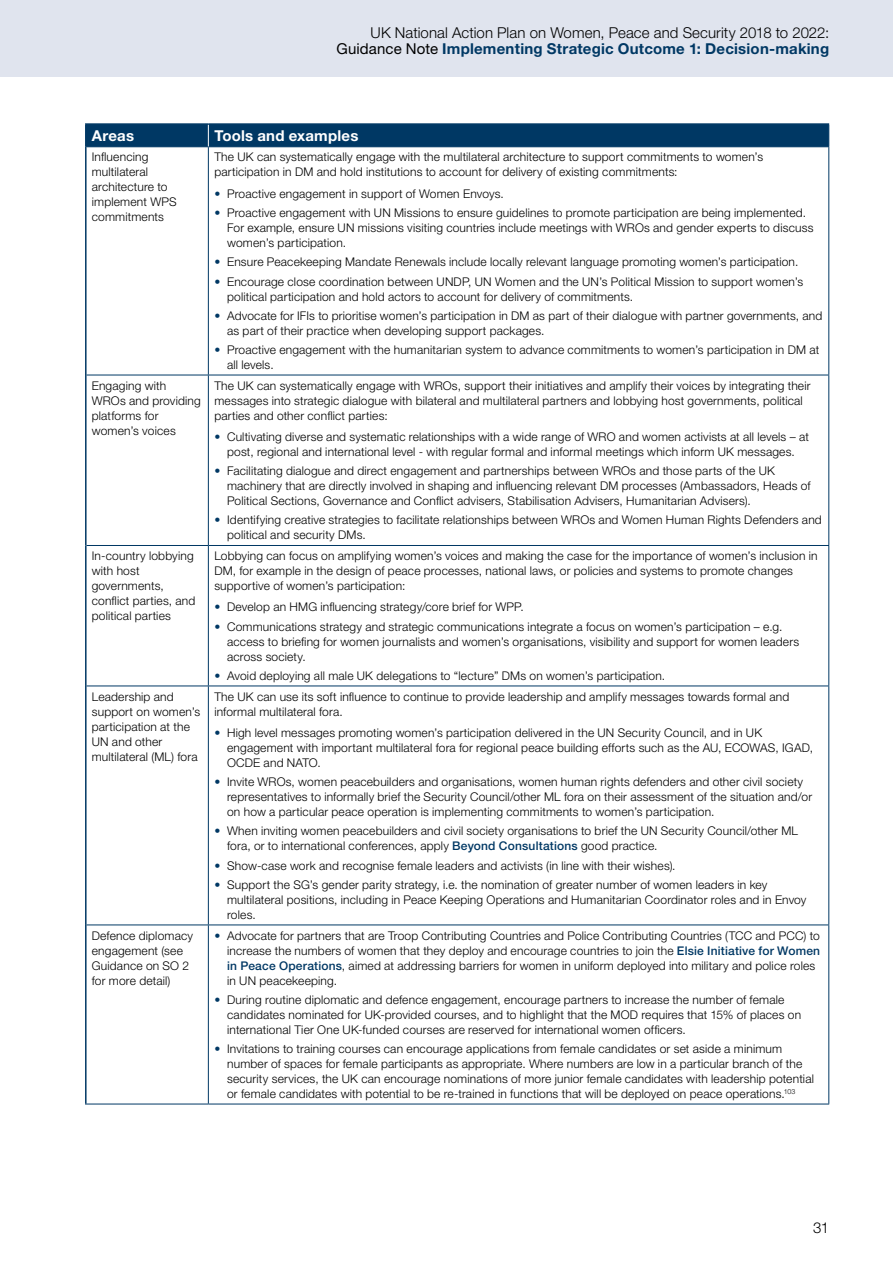
<style>
.page{position:relative;width:893px;height:1263px;background:#fff}
.page>*{position:absolute;margin:0;border:0;box-sizing:border-box;transform-origin:0 0}
.t1{font:300 15px/16.5px "Helvetica Neue LT Std";letter-spacing:.005em;color:#000;text-align:right}
.Table_small_headings{font:700 15px "Helvetica Neue LT Std";letter-spacing:.015em;color:#fff}
.Table_copy_smaller{font:300 12px/15px "Helvetica Neue LT Std";letter-spacing:.015em;color:#000}
.s1{font-weight:400}
.s2{font-weight:700;color:#003864}
.s3{color:#003864}
.s4{font-weight:500;color:#003864}
</style>
<div class="page">
<div style="left:0;top:0;width:893px;height:77px;background:#e0e4ee"></div>
<hr style="left:208px;top:147px;width:1px;height:228px;background:#003864">
<hr style="left:828px;top:147px;width:1px;height:228px;background:#003864">
<hr style="left:87px;top:375px;width:121px;height:1px;background:#003864">
<hr style="left:208px;top:375px;width:621px;height:1px;background:#003864">
<hr style="left:208px;top:375px;width:1px;height:170px;background:#003864">
<hr style="left:828px;top:375px;width:1px;height:170px;background:#003864">
<hr style="left:87px;top:545px;width:121px;height:1px;background:#003864">
<hr style="left:208px;top:545px;width:621px;height:1px;background:#003864">
<hr style="left:208px;top:546px;width:1px;height:139px;background:#003864">
<hr style="left:828px;top:546px;width:1px;height:139px;background:#003864">
<hr style="left:87px;top:685px;width:121px;height:1px;background:#003864">
<hr style="left:208px;top:685px;width:621px;height:1px;background:#003864">
<hr style="left:208px;top:686px;width:1px;height:238px;background:#003864">
<hr style="left:828px;top:686px;width:1px;height:238px;background:#003864">
<hr style="left:87px;top:924px;width:121px;height:1px;background:#003864">
<hr style="left:208px;top:924px;width:621px;height:1px;background:#003864">
<hr style="left:208px;top:925px;width:1px;height:179px;background:#003864">
<hr style="left:828px;top:925px;width:1px;height:179px;background:#003864">
<hr style="left:85px;top:1104px;width:123px;height:1px;background:#003864">
<hr style="left:208px;top:1104px;width:621px;height:1px;background:#003864">
<hr style="left:85px;top:123px;width:123px;height:2px;background:#003864">
<hr style="left:85px;top:125px;width:2px;height:22px;background:#003864">
<hr style="left:208px;top:123px;width:621px;height:2px;background:#003864">
<hr style="left:85px;top:147px;width:2px;height:228px;background:#003864">
<hr style="left:85px;top:375px;width:2px;height:170px;background:#003864">
<hr style="left:85px;top:545px;width:2px;height:141px;background:#003864">
<hr style="left:85px;top:686px;width:2px;height:239px;background:#003864">
<hr style="left:85px;top:925px;width:2px;height:179px;background:#003864">
<div style="left:86px;top:124px;width:743px;height:23px;background:#003864"></div>
<p class="t1" style="left:337px;top:24px;width:494px">UK National Action Plan on Women, Peace and Security 2018 to 2022:<br><span class="s1">Guidance Note</span> <span class="s2">Implementing Strategic Outcome 1: Decision-making</span></p>
<p class="Table_small_headings" style="left:92px;top:126px;width:44px">Areas</p>
<p class="Table_small_headings" style="left:214px;top:126px;width:146px">Tools and examples</p>
<p class="Table_copy_smaller" style="left:92px;top:149px;width:86px">Influencing multilateral architecture to implement WPS commitments</p>
<p class="Table_copy_smaller" style="left:214px;top:149px;width:550px">The UK can systematically engage with the multilateral architecture to support commitments to women’s participation in DM and hold institutions to account for delivery of existing commitments:</p>
<p class="Table_copy_smaller" style="left:214px;top:186px;width:291px"><span class="s3">•</span> Proactive engagement in support of Women Envoys.</p>
<p class="Table_copy_smaller" style="left:227px;top:205px;width:588px;text-indent:-13px"><span class="s3">•</span> Proactive engagement with UN Missions to ensure guidelines to promote participation are being implemented.<br>For example, ensure UN missions visiting countries include meetings with WROs and gender experts to discuss women’s participation.</p>
<p class="Table_copy_smaller" style="left:214px;top:254px;width:585px"><span class="s3">•</span> Ensure Peacekeeping Mandate Renewals include locally relevant language promoting women’s participation.</p>
<p class="Table_copy_smaller" style="left:227px;top:273px;width:578px;text-indent:-13px"><span class="s3">•</span> Encourage close coordination between UNDP, UN Women and the UN’s Political Mission to support women’s political participation and hold actors to account for delivery of commitments.</p>
<p class="Table_copy_smaller" style="left:227px;top:308px;width:597px;text-indent:-13px"><span class="s3">•</span> Advocate for IFIs to prioritise women’s participation in DM as part of their dialogue with partner governments, and as part of their practice when developing support packages.</p>
<p class="Table_copy_smaller" style="left:227px;top:342px;width:594px;text-indent:-13px"><span class="s3">•</span> Proactive engagement with the humanitarian system to advance commitments to women’s participation in DM at all levels.</p>
<p class="Table_copy_smaller" style="left:92px;top:378px;width:111px">Engaging with<br>WROs and providing platforms for women’s voices</p>
<p class="Table_copy_smaller" style="left:214px;top:378px;width:598px">The UK can systematically engage with WROs, support their initiatives and amplify their voices by integrating their messages into strategic dialogue with bilateral and multilateral partners and lobbying host governments, political parties and other conflict parties:</p>
<p class="Table_copy_smaller" style="left:214px;top:429px;width:596px;text-align:center"><span class="s3">•</span> Cultivating diverse and systematic relationships with a wide range of WRO and women activists at all levels – at post, regional and international level - with regular formal and informal meetings which inform UK messages.</p>
<p class="Table_copy_smaller" style="left:227px;top:463px;width:585px;text-indent:-13px"><span class="s3">•</span> Facilitating dialogue and direct engagement and partnerships between WROs and those parts of the UK machinery that are directly involved in shaping and influencing relevant DM processes (Ambassadors, Heads of<br>Political Sections, Governance and Conflict advisers, Stabilisation Advisers, Humanitarian Advisers).</p>
<p class="Table_copy_smaller" style="left:227px;top:512px;width:596px;text-indent:-13px"><span class="s3">•</span> Identifying creative strategies to facilitate relationships between WROs and Women Human Rights Defenders and political and security DMs.</p>
<p class="Table_copy_smaller" style="left:92px;top:548px;width:105px">In-country lobbying with host governments, conflict parties, and political parties</p>
<p class="Table_copy_smaller" style="left:214px;top:548px;width:605px">Lobbying can focus on amplifying women’s voices and making the case for the importance of women’s inclusion in<br>DM, for example in the design of peace processes, national laws, or policies and systems to promote changes supportive of women’s participation:</p>
<p class="Table_copy_smaller" style="left:214px;top:599px;width:311px"><span class="s3">•</span> Develop an HMG influencing strategy/core brief for WPP.</p>
<p class="Table_copy_smaller" style="left:227px;top:619px;width:573px;text-indent:-13px"><span class="s3">•</span> Communications strategy and strategic communications integrate a focus on women’s participation – e.g. access to briefing for women journalists and women’s organisations, visibility and support for women leaders across society.</p>
<p class="Table_copy_smaller" style="left:214px;top:668px;width:452px"><span class="s3">•</span> Avoid deploying all male UK delegations to “lecture” DMs on women’s participation.</p>
<p class="Table_copy_smaller" style="left:92px;top:688px;width:110px">Leadership and support on women’s participation at the<br>UN and other multilateral (ML) fora</p>
<p class="Table_copy_smaller" style="left:214px;top:688px;width:576px">The UK can use its soft influence to continue to provide leadership and amplify messages towards formal and informal multilateral fora.</p>
<p class="Table_copy_smaller" style="left:227px;top:725px;width:587px;text-indent:-13px"><span class="s3">•</span> High level messages promoting women’s participation delivered in the UN Security Council, and in UK engagement with important multilateral fora for regional peace building efforts such as the AU, ECOWAS, IGAD,<br>OCDE and NATO.</p>
<p class="Table_copy_smaller" style="left:227px;top:774px;width:586px;text-indent:-13px"><span class="s3">•</span> Invite WROs, women peacebuilders and organisations, women human rights defenders and other civil society representatives to informally brief the Security Council/other ML fora on their assessment of the situation and/or on how a particular peace operation is implementing commitments to women’s participation.</p>
<p class="Table_copy_smaller" style="left:227px;top:823px;width:572px;text-indent:-13px"><span class="s3">•</span> When inviting women peacebuilders and civil society organisations to brief the UN Security Council/other ML fora, or to international conferences, apply <span class="s4">Beyond Consultations</span> good practice.</p>
<p class="Table_copy_smaller" style="left:214px;top:858px;width:463px"><span class="s3">•</span> Show-case work and recognise female leaders and activists (in line with their wishes).</p>
<p class="Table_copy_smaller" style="left:227px;top:877px;width:581px;text-indent:-13px"><span class="s3">•</span> Support the SG’s gender parity strategy, i.e. the nomination of greater number of women leaders in key multilateral positions, including in Peace Keeping Operations and Humanitarian Coordinator roles and in Envoy roles.</p>
<p class="Table_copy_smaller" style="left:92px;top:927px;width:103px">Defence diplomacy engagement (see<br>Guidance on SO 2 for more detail)</p>
<p class="Table_copy_smaller" style="left:227px;top:927px;width:594px;text-indent:-13px"><span class="s3">•</span> Advocate for partners that are Troop Contributing Countries and Police Contributing Countries (TCC and PCC) to increase the numbers of women that they deploy and encourage countries to join the <span class="s4">Elsie Initiative for Women in Peace Operations</span>, aimed at addressing barriers for women in uniform deployed into military and police roles in UN peacekeeping.</p>
<p class="Table_copy_smaller" style="left:227px;top:992px;width:576px;text-indent:-13px"><span class="s3">•</span> During routine diplomatic and defence engagement, encourage partners to increase the number of female candidates nominated for UK-provided courses, and to highlight that the MOD requires that 15% of places on international Tier One UK-funded courses are reserved for international women officers.</p>
<p class="Table_copy_smaller" style="left:227px;top:1041px;width:588px;text-indent:-13px"><span class="s3">•</span> Invitations to training courses can encourage applications from female candidates or set aside a minimum number of spaces for female participants as appropriate. Where numbers are low in a particular branch of the security services, the UK can encourage nominations of more junior female candidates with leadership potential or female candidates with potential to be re-trained in functions that will be deployed on peace operations.<sup>103</sup></p>
<p class="t1" style="left:813px;top:1219px;width:18px">31</p>
</div>
